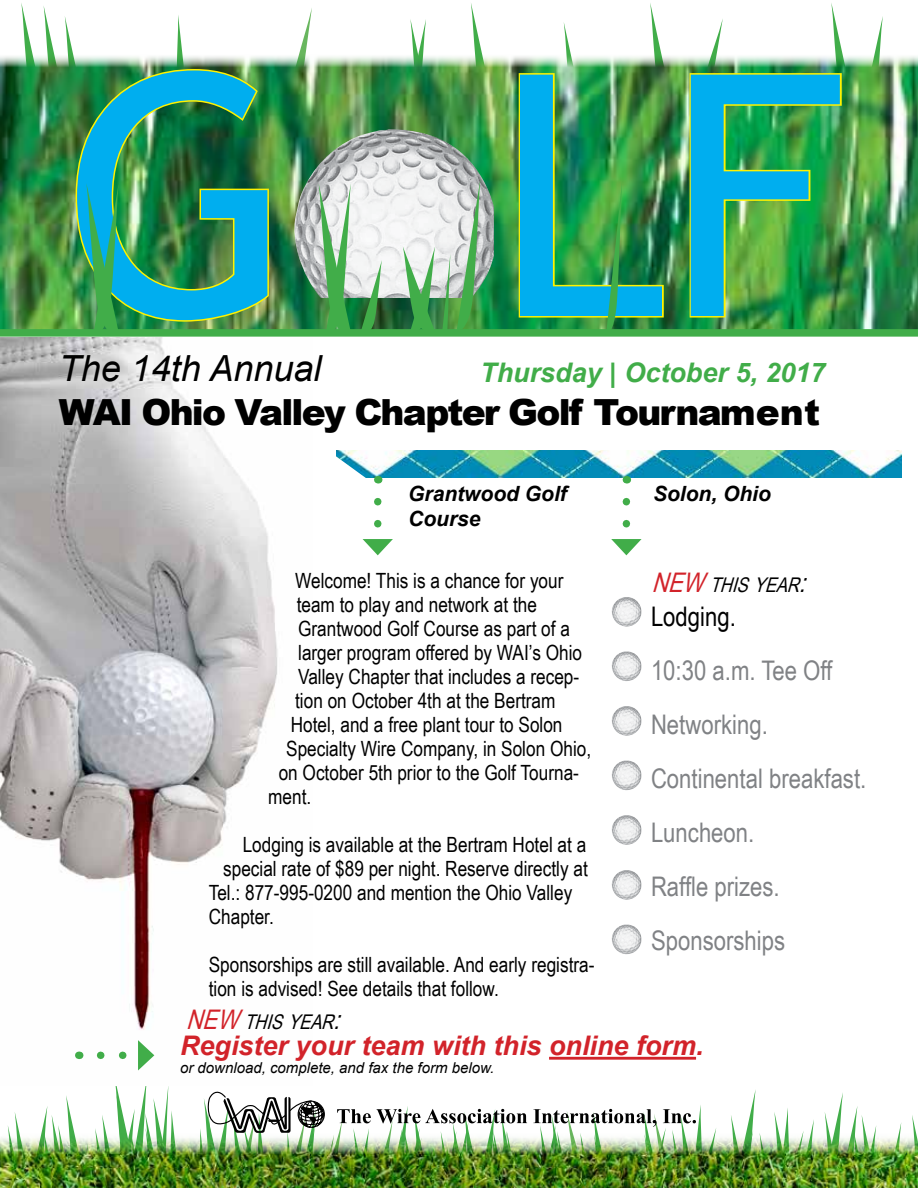
<style>
.page{position:relative;width:918px;height:1188px;background:#fff}
.page>*{position:absolute;margin:0;border:0;box-sizing:border-box;transform-origin:0 0}
.t1{font:337.5px "Trebuchet MS";color:#00aeef}
.t2{font:900 36px "Arial";letter-spacing:-.05em;color:#000}
.t3{font:italic 36px "Arial";color:#000}
.t4{font:27px/54px "Arial Narrow";color:#808285}
.t5{font:italic 700 27px "Arial";color:#d2232a}
.t6{font:italic 700 27px "Arial";color:#41ad49}
.t7{font:27px "Arial Narrow";color:#000}
.t8{font:21px/24px "Arial Narrow";color:#000}
.t9{font:italic 700 21px/25.2px "Arial";color:#000}
.t10{font:italic 20.25px "Arial Narrow";color:#000}
.t11{font:italic 15px "Arial";color:#000}
.s1{font-size:27px;color:#d2232a}
.s2{font-size:27px}
</style>
<div class="page">
<svg style="left:912px;top:1115px;width:5px;height:19px"></svg>
<img style="left:0;top:1134px;width:918px;height:54px">
<svg style="left:21px;top:3px;width:52px;height:51px"></svg>
<svg style="left:177px;top:15px;width:6px;height:39px"></svg>
<svg style="left:299px;top:8px;width:13px;height:46px"></svg>
<svg style="left:410px;top:19px;width:16px;height:35px"></svg>
<svg style="left:471px;top:3px;width:11px;height:51px"></svg>
<img style="left:0;top:54px;width:918px;height:275px">
<img style="left:74px;top:67px;width:196px;height:256px">
<img style="left:293px;top:129px;width:201px;height:169px">
<img style="left:517px;top:3px;width:366px;height:326px">
<svg style="left:319px;top:183px;width:32px;height:146px"></svg>
<svg style="left:360px;top:260px;width:22px;height:69px"></svg>
<svg style="left:457px;top:179px;width:23px;height:150px;background:#92bd95"></svg>
<svg style="left:403px;top:246px;width:47px;height:83px"></svg>
<svg style="left:86px;top:183px;width:33px;height:146px;background:#3d9b40"></svg>
<div style="left:0;top:329px;width:918px;height:8px;background:#41ad49"></div>
<img style="left:399px;top:451px;width:502px;height:27px">
<svg style="left:336px;top:450px;width:63px;height:106px"></svg>
<svg style="left:611px;top:502px;width:31px;height:53px"></svg>
<img style="left:0;top:338px;width:278px;height:733px">
<img style="left:8px;top:1086px;width:893px;height:102px">
<svg style="left:101px;top:1040px;width:53px;height:30px"></svg>
<hr style="left:549px;top:1057px;width:147px;height:3px;background:#d2232a">
<img style="left:611px;top:597px;width:30px;height:30px">
<img style="left:611px;top:815px;width:30px;height:30px">
<img style="left:611px;top:870px;width:30px;height:30px">
<img style="left:611px;top:925px;width:30px;height:30px">
<img style="left:611px;top:652px;width:30px;height:29px">
<img style="left:611px;top:706px;width:30px;height:30px">
<img style="left:611px;top:761px;width:30px;height:30px">
<h1 class="t1" style="left:64px;top:-16px;width:781px">G LF</h1>
<h2 class="t3" style="left:59px;top:346px;width:264px">The 14th Annual</h2>
<p class="t6" style="left:480px;top:354px;width:347px">Thursday | October 5, 2017</p>
<h2 class="t2" style="left:59px;top:386px;width:763px">WAI Ohio Valley Chapter Golf Tournament</h2>
<p class="t9" style="left:408px;top:482px;width:160px">Grantwood Golf<br>Course</p>
<p class="t9" style="left:653px;top:482px;width:119px">Solon, Ohio</p>
<p class="t8" style="left:295px;top:568px;width:270px">Welcome! This is a chance for your</p>
<p class="t8" style="left:297px;top:592px;width:242px">team to play and network at the</p>
<p class="t8" style="left:298px;top:616px;width:273px">Grantwood Golf Course as part of a</p>
<p class="t8" style="left:298px;top:640px;width:285px">larger program offered by WAI’s Ohio</p>
<p class="t8" style="left:298px;top:664px;width:283px">Valley Chapter that includes a recep-</p>
<p class="t8" style="left:295px;top:688px;width:262px">tion on October 4th at the Bertram</p>
<p class="t8" style="left:291px;top:712px;width:273px">Hotel, and a free plant tour to Solon</p>
<p class="t8" style="left:286px;top:736px;width:307px">Specialty Wire Company, in Solon Ohio,</p>
<p class="t8" style="left:279px;top:760px;width:302px">on October 5th prior to the Golf Tourna-</p>
<p class="t8" style="left:268px;top:784px;width:45px">ment.</p>
<p class="t8" style="left:243px;top:832px;width:345px">Lodging is available at the Bertram Hotel at a</p>
<p class="t8" style="left:223px;top:856px;width:366px">special rate of $89 per night. Reserve directly at</p>
<p class="t8" style="left:209px;top:880px;width:365px">Tel.: 877-995-0200 and mention the Ohio Valley</p>
<p class="t8" style="left:209px;top:904px;width:67px">Chapter.</p>
<p class="t8" style="left:209px;top:952px;width:387px">Sponsorships are still available. And early registra&shy;tion is advised! See details that follow.</p>
<p class="t10" style="left:186px;top:1007px;width:165px"><span class="s1">NEW</span> THIS YEAR<span class="s2">:</span></p>
<p class="t10" style="left:652px;top:570px;width:165px"><span class="s1">NEW</span> THIS YEAR<span class="s2">:</span></p>
<p class="t7" style="left:651px;top:596px;width:86px">Lodging.</p>
<p class="t4" style="left:651px;top:642px;width:217px">10:30 a.m. Tee Off<br>Networking.<br>Continental breakfast.<br>Luncheon.<br>Raffle prizes.<br>Sponsorships</p>
<p class="t5" style="left:180px;top:1028px;width:525px">Register your team with this online form.</p>
<p class="t11" style="left:180px;top:1058px;width:316px">or download, complete, and fax the form below.</p>
</div>
